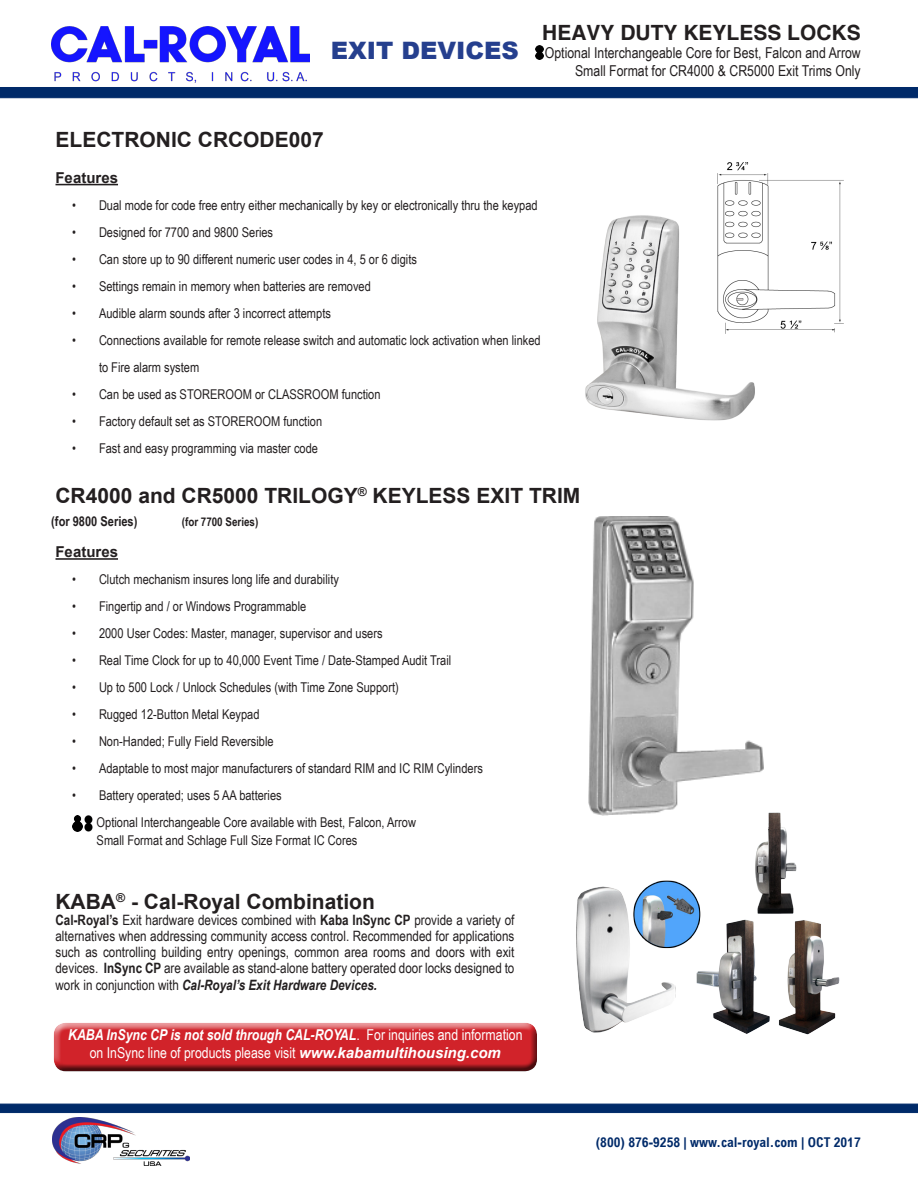
<style>
.page{position:relative;width:918px;height:1188px;background:#fff}
.page>*{position:absolute;margin:0;border:0;box-sizing:border-box;transform-origin:0 0}
.t1{font:900 24px "Arial";color:#253f8e}
.t2{font:700 21px "Arial";color:#231f20}
.t3{font:700 21px "Helvetica";color:#231f20}
.t4{font:15px/18px "Arial Narrow";color:#fff;text-align:center}
.t5{font:15px "Arial Narrow";color:#231f20}
.t6{font:700 15px "Arial";color:#231f20}
.t7{font:14.25px/16.2px "Arial Narrow";color:#231f20;text-align:justify}
.t8{font:13.5px/27px "Arial Narrow";color:#231f20}
.t9{font:700 condensed 13.5px "Arial";color:#002a69}
.t10{font:700 13.5px "Arial Narrow";color:#231f20}
.t11{font:700 12px "Arial Narrow";color:#231f20}
.s1{font-weight:700}
.s2{font-weight:700;font-style:italic}
.s3{font-family:"Arial";font-weight:700;font-style:italic}
</style>
<div class="page">
<div style="left:0;top:1104px;width:918px;height:9px;background:#002a69"></div>
<img style="left:52px;top:27px;width:257px;height:56px">
<svg style="left:0;top:87px;width:918px;height:11px;background:#012b69"></svg>
<img style="left:52px;top:1118px;width:138px;height:48px">
<img style="left:536px;top:45px;width:7px;height:14px">
<hr style="left:56px;top:184px;width:62px;height:1px;background:#231f20">
<hr style="left:56px;top:558px;width:62px;height:2px;background:#231f20">
<img style="left:589px;top:517px;width:175px;height:299px">
<img style="left:576px;top:886px;width:100px;height:147px">
<img style="left:627px;top:880px;width:74px;height:74px">
<img style="left:753px;top:810px;width:44px;height:104px">
<img style="left:695px;top:916px;width:75px;height:118px">
<img style="left:779px;top:920px;width:61px;height:115px">
<img style="left:717px;top:162px;width:127px;height:171px">
<img style="left:585px;top:202px;width:187px;height:219px">
<img style="left:84px;top:816px;width:9px;height:15px">
<img style="left:72px;top:816px;width:10px;height:15px">
<div style="left:53px;top:1020px;width:486px;height:45px;background:#fff;opacity:.75"></div>
<div style="left:53px;top:1025px;width:486px;height:48px;background:#231f20;opacity:.75"></div>
<p class="t1" style="left:331px;top:33px;width:189px">EXIT DEVICES</p>
<p class="t3" style="left:542px;top:20px;width:320px">HEAVY DUTY KEYLESS LOCKS</p>
<p class="t5" style="left:545px;top:42px;width:317px">Optional Interchangeable Core for Best, Falcon and Arrow</p>
<p class="t5" style="left:575px;top:60px;width:287px">Small Format for CR4000 &amp; CR5000 Exit Trims Only</p>
<p class="t2" style="left:56px;top:126px;width:270px">ELECTRONIC CRCODE007</p>
<p class="t6" style="left:56px;top:168px;width:64px">Features</p>
<p class="t8" style="left:72px;top:191px;width:467px">• Dual mode for code free entry either mechanically by key or electronically thru the keypad</p>
<p class="t8" style="left:72px;top:218px;width:203px">• Designed for 7700 and 9800 Series</p>
<p class="t8" style="left:72px;top:245px;width:346px">• Can store up to 90 different numeric user codes in 4, 5 or 6 digits</p>
<p class="t8" style="left:72px;top:272px;width:300px">• Settings remain in memory when batteries are removed</p>
<p class="t8" style="left:72px;top:299px;width:260px">• Audible alarm sounds after 3 incorrect attempts</p>
<p class="t8" style="left:99px;top:326px;width:443px;text-indent:-27px">• Connections available for remote release switch and automatic lock activation when linked to Fire alarm system</p>
<p class="t8" style="left:72px;top:380px;width:310px">• Can be used as STOREROOM or CLASSROOM function</p>
<p class="t8" style="left:72px;top:407px;width:252px">• Factory default set as STOREROOM function</p>
<p class="t8" style="left:72px;top:434px;width:248px">• Fast and easy programming via master code</p>
<p class="t2" style="left:56px;top:482px;width:526px">CR4000 and CR5000 TRILOGY<sup>®</sup> KEYLESS EXIT TRIM</p>
<p class="t10" style="left:51px;top:511px;width:88px">(for 9800 Series)</p>
<p class="t11" style="left:182px;top:513px;width:78px">(for 7700 Series)</p>
<p class="t6" style="left:56px;top:542px;width:64px">Features</p>
<p class="t8" style="left:72px;top:566px;width:268px">• Clutch mechanism insures long life and durability</p>
<p class="t8" style="left:72px;top:593px;width:236px">• Fingertip and / or Windows Programmable</p>
<p class="t8" style="left:72px;top:620px;width:312px">• 2000 User Codes: Master, manager, supervisor and users</p>
<p class="t8" style="left:72px;top:647px;width:381px">• Real Time Clock for up to 40,000 Event Time / Date-Stamped Audit Trail</p>
<p class="t8" style="left:72px;top:674px;width:328px">• Up to 500 Lock / Unlock Schedules (with Time Zone Support)</p>
<p class="t8" style="left:72px;top:701px;width:189px">• Rugged 12-Button Metal Keypad</p>
<p class="t8" style="left:72px;top:728px;width:203px">• Non-Handed; Fully Field Reversible</p>
<p class="t8" style="left:72px;top:755px;width:412px">• Adaptable to most major manufacturers of standard RIM and IC RIM Cylinders</p>
<p class="t8" style="left:72px;top:782px;width:211px">• Battery operated; uses 5 AA batteries</p>
<p class="t8" style="left:97px;top:809px;width:321px">Optional Interchangeable Core available with Best, Falcon, Arrow</p>
<p class="t8" style="left:97px;top:827px;width:262px">Small Format and Schlage Full Size Format IC Cores</p>
<p class="t2" style="left:56px;top:888px;width:321px">KABA<sup>®</sup> - Cal-Royal Combination</p>
<p class="t7" style="left:56px;top:911px;width:460px"><span class="s1">Cal-Royal’s</span> Exit hardware devices combined with <span class="s1">Kaba InSync CP</span> provide a variety of alternatives when addressing community access control. Recommended for applications such as controlling building entry openings, common area rooms and doors with exit devices. <span class="s1">InSync CP</span> are available as stand-alone battery operated door locks designed to work in conjunction with <span class="s2">Cal-Royal’s Exit Hardware Devices.</span></p>
<p class="t4" style="left:68px;top:1026px;width:456px"><span class="s2">KABA InSync CP is not sold through CAL-ROYAL</span>. For inquiries and information on InSync line of products please visit <span class="s3">www.kabamultihousing.com</span></p>
<p class="t9" style="left:596px;top:1134px;width:266px">(800) 876-9258 | www.cal-royal.com | OCT 2017</p>
</div>
